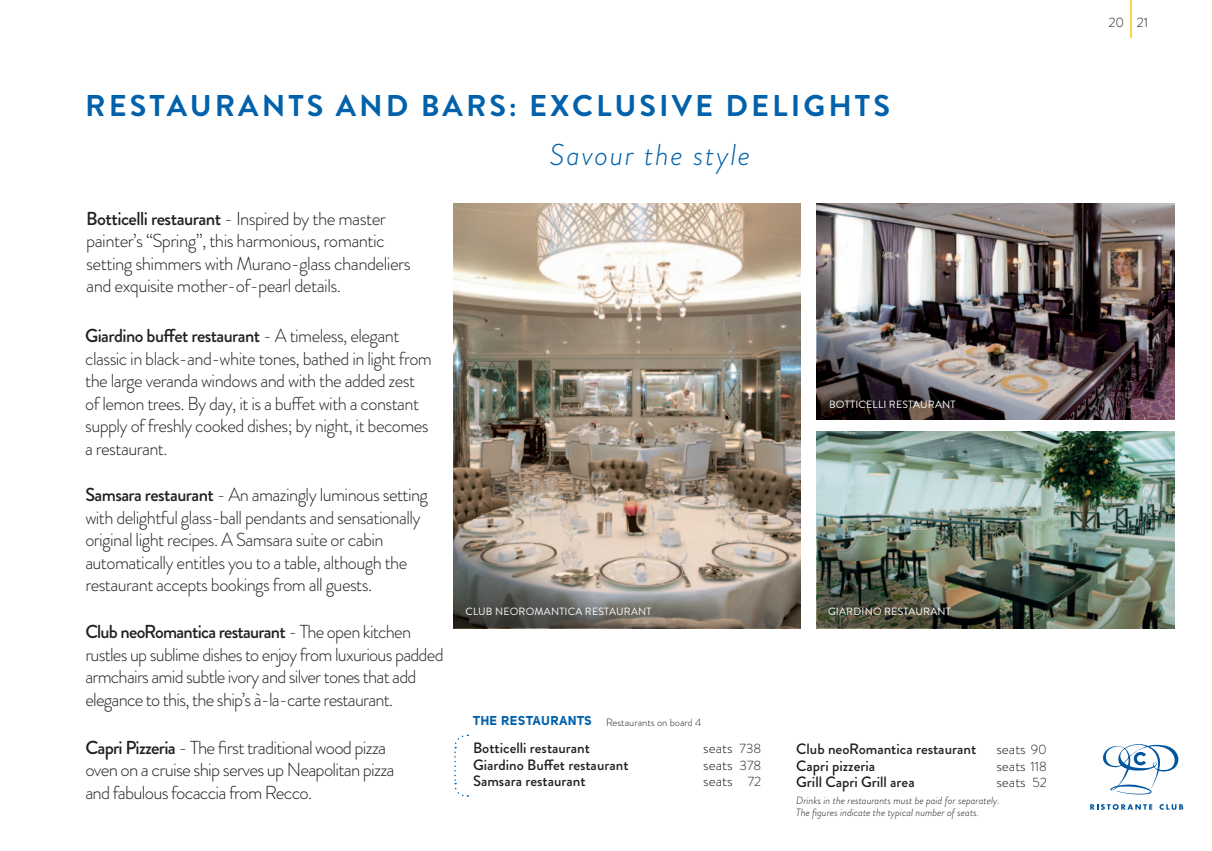
<style>
.page{position:relative;width:1212px;height:851px;background:#fff}
.page>*{position:absolute;margin:0;border:0;box-sizing:border-box;transform-origin:0 0}
.t1{font:700 30px "Brandon Grotesque";letter-spacing:.1em;color:#0161aa}
.t2{font:italic 300 30px "Brandon Grotesque";letter-spacing:.05em;color:#0161aa}
.t3{font:300 18.75px/22.5px "Brandon Grotesque";letter-spacing:-.03em;color:#231f20}
.t4{font:500 15px "Brandon Grotesque";color:#231f20}
.t5{font:300 15px "Brandon Grotesque";color:#231f20}
.t6{font:300 13.5px "Brandon Grotesque";color:#231f20}
.t7{font:12.75px "Uni Sans Bold";letter-spacing:.045em;color:#0161aa}
.t8{font:italic 300 10.5px/12px "Brandon Grotesque";color:#231f20}
.t9{font:10.5px "Brandon Grotesque";letter-spacing:.02em;color:#fff}
.t10{font:300 10.5px "Brandon Grotesque";color:#231f20}
.s1{font-weight:500}
.s2{font-size:13.5px}
</style>
<div class="page">
<hr style="left:1130px;top:0;width:2px;height:38px;background:#fed41d">
<img style="left:817px;top:431px;width:358px;height:197px">
<img style="left:817px;top:204px;width:358px;height:216px">
<img style="left:454px;top:204px;width:347px;height:424px">
<svg style="left:1103px;top:744px;width:76px;height:51px"></svg>
<svg style="left:1090px;top:804px;width:62px;height:5px"></svg>
<svg style="left:1159px;top:804px;width:24px;height:5px"></svg>
<svg style="left:454px;top:734px;width:14px;height:63px"></svg>
<svg style="left:454px;top:495px;width:342px;height:133px"></svg>
<img style="left:817px;top:495px;width:191px;height:133px">
<img style="left:817px;top:287px;width:191px;height:133px">
<h1 class="t1" style="left:85px;top:85px;width:806px">RESTAURANTS AND BARS: EXCLUSIVE DELIGHTS</h1>
<h1 class="t2" style="left:549px;top:134px;width:202px">Savour the style</h1>
<p class="t3" style="left:86px;top:207px;width:326px"><span class="s1">Botticelli restaurant</span> - Inspired by the master painter’s “Spring”, this harmonious, romantic setting shimmers with Murano-glass chandeliers and exquisite mother-of-pearl details.</p>
<p class="t3" style="left:85px;top:324px;width:348px"><span class="s1">Giardino buffet restaurant</span> - A timeless, elegant classic in black-and-white tones, bathed in light from the large veranda windows and with the added zest of lemon trees. By day, it is a buffet with a constant supply of freshly cooked dishes; by night, it becomes a restaurant.</p>
<p class="t3" style="left:85px;top:483px;width:344px"><span class="s1">Samsara restaurant</span> - An amazingly luminous setting with delightful glass-ball pendants and sensationally original light recipes. A Samsara suite or cabin automatically entitles you to a table, although the restaurant accepts bookings from all guests.</p>
<p class="t3" style="left:85px;top:620px;width:360px"><span class="s1">Club neoRomantica restaurant</span> - The open kitchen rustles up sublime dishes to enjoy from luxurious padded armchairs amid subtle ivory and silver tones that add elegance to this, the ship’s à-la-carte restaurant.</p>
<p class="t3" style="left:85px;top:736px;width:311px"><span class="s1">Capri Pizzeria</span> - The first traditional wood pizza oven on a cruise ship serves up Neapolitan pizza and fabulous focaccia from Recco.</p>
<p class="t9" style="left:465px;top:604px;width:38px">CLUB NEOROMANTI</p>
<p class="t9" style="left:568px;top:604px;width:25px">CA RESTA</p>
<p class="t9" style="left:616px;top:604px;width:16px">URANT</p>
<p class="t7" style="left:473px;top:712px;width:120px">THE RESTAURANTS</p>
<p class="t10" style="left:606px;top:714px;width:97px">Restaurants on board 4</p>
<p class="t4" style="left:473px;top:737px;width:118px">Botticelli restaurant</p>
<p class="t5" style="left:703px;top:737px;width:59px">seats <span class="s2">738</span></p>
<p class="t4" style="left:473px;top:754px;width:157px">Giardino Buffet restaurant</p>
<p class="t5" style="left:703px;top:754px;width:59px">seats <span class="s2">378</span></p>
<p class="t4" style="left:473px;top:770px;width:114px">Samsara restaurant</p>
<p class="t5" style="left:703px;top:770px;width:59px">seats <span class="s2">72</span></p>
<p class="t9" style="left:829px;top:397px;width:7px">BOTTI</p>
<p class="t9" style="left:858px;top:397px;width:38px">CELLI RESTA</p>
<p class="t9" style="left:920px;top:397px;width:16px">URANT</p>
<p class="t9" style="left:828px;top:604px;width:41px">GIARDINO</p>
<p class="t9" style="left:884px;top:604px;width:8px">RESTA</p>
<p class="t9" style="left:915px;top:604px;width:16px">URANT</p>
<p class="t4" style="left:796px;top:738px;width:181px">Club neoRomantica restaurant</p>
<p class="t5" style="left:996px;top:738px;width:52px">seats <span class="s2">90</span></p>
<p class="t4" style="left:796px;top:755px;width:80px">Capri pizzeria</p>
<p class="t5" style="left:996px;top:755px;width:52px">seats <span class="s2">118</span></p>
<p class="t4" style="left:796px;top:771px;width:120px">Grill Capri Grill area</p>
<p class="t5" style="left:996px;top:771px;width:52px">seats <span class="s2">52</span></p>
<p class="t8" style="left:796px;top:794px;width:205px">Drinks in the restaurants must be paid for separately.<br>The figures indicate the typical number of seats.</p>
<p class="t6" style="left:1108px;top:13px;width:41px">20 21</p>
</div>
